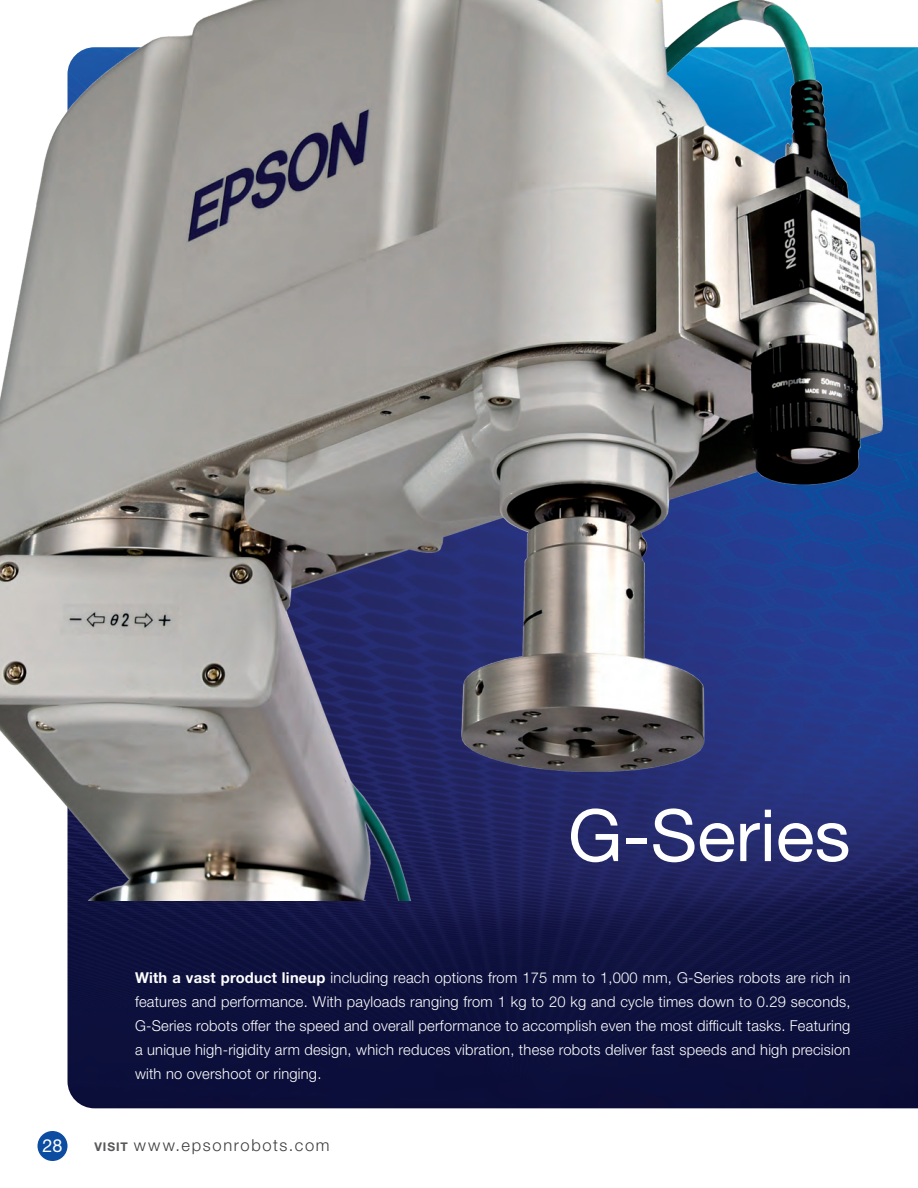
<style>
.page{position:relative;width:918px;height:1188px;background:#fff}
.page>*{position:absolute;margin:0;border:0;box-sizing:border-box;transform-origin:0 0}
.t1{font:72px "Helvetica Neue LT Std";color:#fff}
.t2{font:18px "Helvetica Neue LT Std";color:#fff}
.t3{font:300 16.5px "Helvetica Neue LT Std";letter-spacing:.1em;color:#3e3e3f}
.t4{font:300 15px/24px "Helvetica Neue LT Std";letter-spacing:.015em;color:#fff;text-align:justify}
.s1{font-weight:700}
.s2{font-weight:700;font-size:12px;color:#57585a}
</style>
<div class="page">
<img style="left:68px;top:901px;width:850px;height:207px">
<img style="left:0;top:0;width:918px;height:901px">
<div style="left:38px;top:1131px;width:30px;height:30px;background:#0d4da1;border-radius:50%"></div>
<h1 class="t1" style="left:568px;top:793px;width:284px">G-Series</h1>
<p class="t4" style="left:135px;top:965px;width:717px"><span class="s1">With a vast product lineup</span> including reach options from 175 mm to 1,000 mm, G-Series robots are rich in features and performance. With payloads ranging from 1 kg to 20 kg and cycle times down to 0.29 seconds, G-Series robots offer the speed and overall performance to accomplish even the most difficult tasks. Featuring a unique high-rigidity arm design, which reduces vibration, these robots deliver fast speeds and high precision with no overshoot or ringing.</p>
<p class="t2" style="left:42px;top:1135px;width:22px">28</p>
<p class="t3" style="left:94px;top:1135px;width:237px"><span class="s2">VISIT</span> www.epsonrobots.com</p>
</div>
